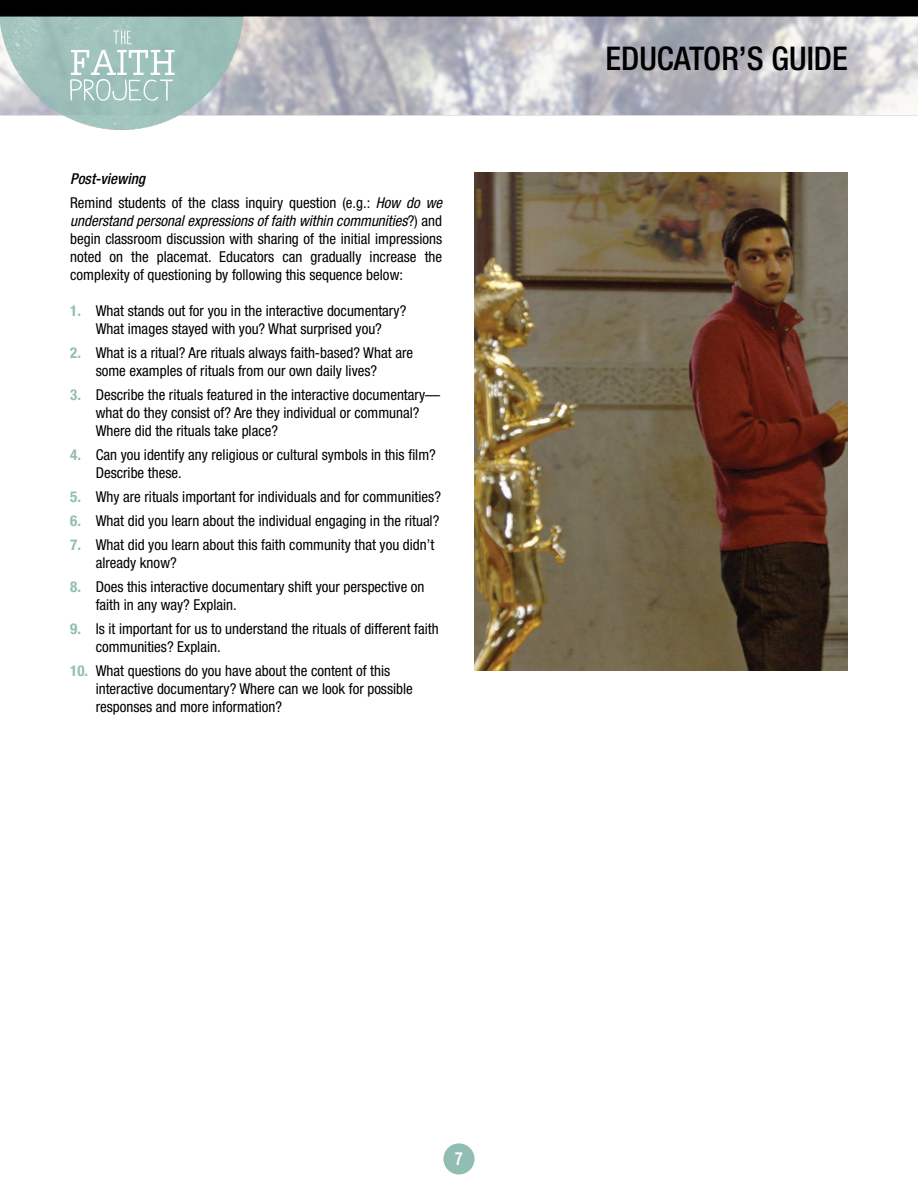
<style>
.page{position:relative;width:918px;height:1188px;background:#fff}
.page>*{position:absolute;margin:0;border:0;box-sizing:border-box;transform-origin:0 0}
.t1{font:500 condensed 32.7px "Helvetica Neue";color:#000}
.t2{font:700 18px "Arial Narrow";color:#fff}
.t3{font:condensed 15px/18px "Helvetica Neue";color:#000}
.s1{font-weight:500;font-style:italic}
.s2{font-style:italic}
.s3{font-weight:700;color:#92bdb3}
</style>
<div class="page">
<img style="left:0;top:0;width:918px;height:130px">
<div style="left:443px;top:1143px;width:32px;height:31px;background:#92bdb3;border-radius:50%"></div>
<svg style="left:70px;top:30px;width:105px;height:71px"></svg>
<img style="left:475px;top:172px;width:373px;height:498px">
<p class="t3" style="left:70px;top:167px;width:373px;line-height:24px"><span class="s1">Post-viewing<br></span>Remind students of the class inquiry question (e.g.: <span class="s2">How do we</span></p>
<p class="t3" style="left:70px;top:212px;width:373px;text-align:justify"><span class="s2">understand personal expressions of faith within communities</span>?) and begin classroom discussion with sharing of the initial impressions noted on the placemat. Educators can gradually increase the complexity of questioning by following this sequence below:</p>
<p class="t3" style="left:70px;top:302px;width:338px;text-align:center"><span class="s3">1.</span> What stands out for you in the interactive documentary?<br>What images stayed with you? What surprised you?</p>
<p class="t3" style="left:96px;top:344px;width:319px;text-indent:-26px"><span class="s3">2.</span> What is a ritual? Are rituals always faith-based? What are some examples of rituals from our own daily lives?</p>
<p class="t3" style="left:96px;top:386px;width:346px;text-indent:-26px"><span class="s3">3.</span> Describe the rituals featured in the interactive documentary— what do they consist of? Are they individual or communal?<br>Where did the rituals take place?</p>
<p class="t3" style="left:96px;top:446px;width:342px;text-indent:-26px"><span class="s3">4.</span> Can you identify any religious or cultural symbols in this film?<br>Describe these.</p>
<p class="t3" style="left:70px;top:488px;width:372px"><span class="s3">5.</span> Why are rituals important for individuals and for communities?</p>
<p class="t3" style="left:70px;top:512px;width:371px"><span class="s3">6.</span> What did you learn about the individual engaging in the ritual?</p>
<p class="t3" style="left:96px;top:536px;width:340px;text-indent:-26px"><span class="s3">7.</span> What did you learn about this faith community that you didn’t already know?</p>
<p class="t3" style="left:96px;top:578px;width:330px;text-indent:-26px"><span class="s3">8.</span> Does this interactive documentary shift your perspective on faith in any way? Explain.</p>
<p class="t3" style="left:96px;top:620px;width:345px;text-indent:-26px"><span class="s3">9.</span> Is it important for us to understand the rituals of different faith communities? Explain.</p>
<p class="t3" style="left:96px;top:662px;width:319px;text-indent:-26px"><span class="s3">10.</span> What questions do you have about the content of this interactive documentary? Where can we look for possible responses and more information?</p>
<h1 class="t1" style="left:606px;top:39px;width:244px">EDUCATOR’S GUIDE</h1>
<p class="t2" style="left:455px;top:1145px;width:10px">7</p>
</div>
